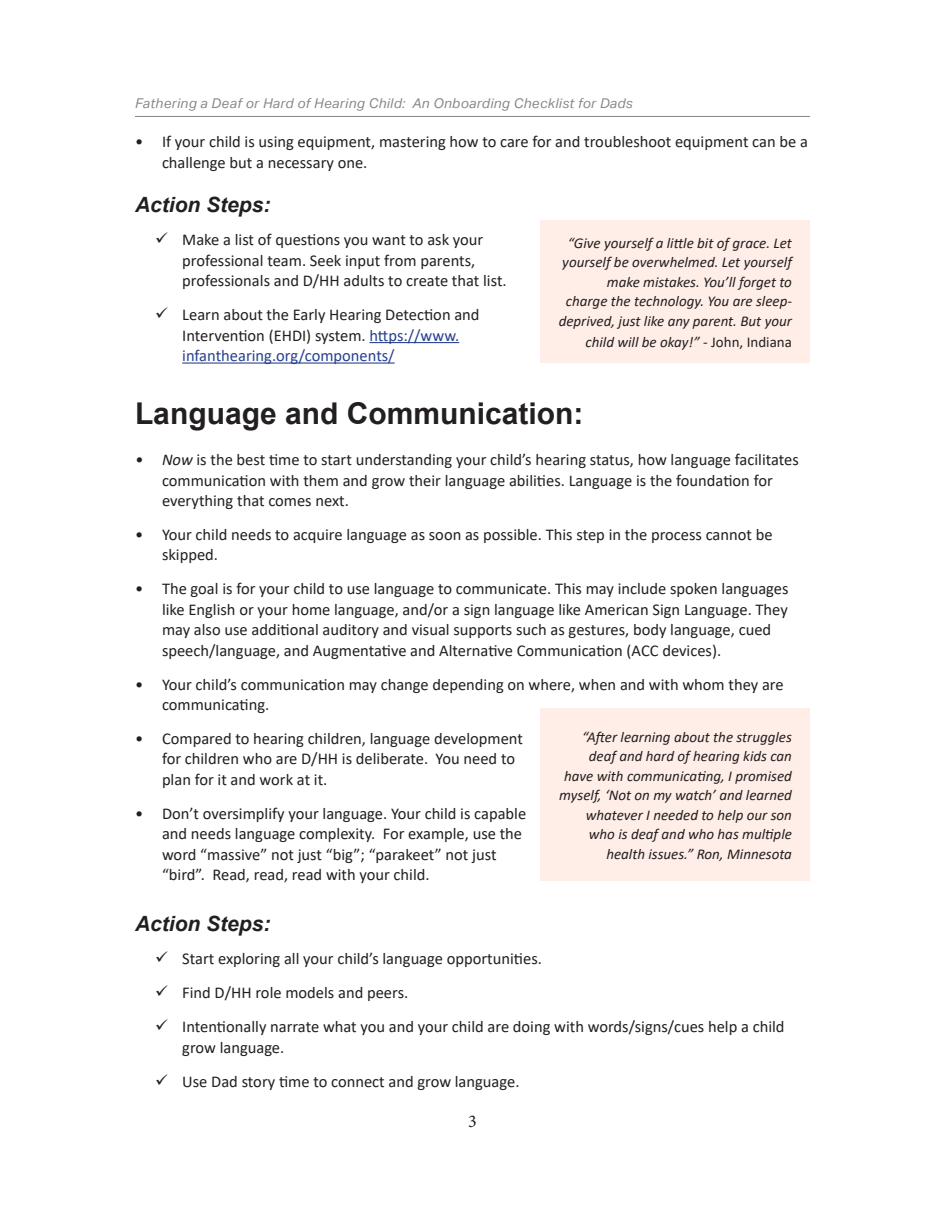
<style>
.page{position:relative;width:945px;height:1215px;background:#fff}
.page>*{position:absolute;margin:0;border:0;box-sizing:border-box;transform-origin:0 0}
.Main_Header_1{font:700 30px "Arial";color:#231f20}
.Action_Steps{font:italic 700 21px "Arial";color:#231f20}
.t1{font:18px "Minion Pro";color:#231f20}
.t2{font:16.5px/20.4px "Calibri";color:#231f20}
.t3{font:italic 15px/19.5px "Calibri";color:#231f20;text-align:right}
.t4{font:italic 13.5px "Aktiv Grotesk";letter-spacing:.03em;color:#878787}
.s1{color:#25408f}
.s2{font-style:italic}
.s3{font-style:normal}
</style>
<div class="page">
<hr style="left:135px;top:116px;width:675px;height:1px;background:#878787">
<hr style="left:369px;top:342px;width:90px;height:1px;background:#25408f">
<hr style="left:182px;top:362px;width:213px;height:2px;background:#25408f">
<div style="left:540px;top:221px;width:270px;height:142px;background:#ffeee8"></div>
<div style="left:540px;top:708px;width:270px;height:173px;background:#ffeee8"></div>
<p class="t4" style="left:135px;top:96px;width:499px">Fathering a Deaf or Hard of Hearing Child: An Onboarding Checklist for Dads</p>
<p class="t2" style="left:162px;top:131px;width:647px;text-indent:-27px">• If your child is using equipment, mastering how to care for and troubleshoot equipment can be a challenge but a necessary one.</p>
<p class="Action_Steps" style="left:135px;top:190px;width:137px">Action Steps:</p>
<p class="t2" style="left:182px;top:229px;width:326px">Make a list of questions you want to ask your professional team. Seek input from parents, professionals and D/HH adults to create that list.</p>
<p class="t2" style="left:182px;top:304px;width:299px">Learn about the Early Hearing Detection and<br>Intervention (EHDI) system. <span class="s1">https://www. infanthearing.org/components/</span></p>
<p class="Main_Header_1" style="left:135px;top:392px;width:450px">Language and Communication:</p>
<p class="t2" style="left:162px;top:449px;width:638px;text-indent:-27px"><span class="s2">• Now</span> is the best time to start understanding your child’s hearing status, how language facilitates communication with them and grow their language abilities. Language is the foundation for everything that comes next.</p>
<p class="t2" style="left:162px;top:524px;width:612px;text-indent:-27px">• Your child needs to acquire language as soon as possible. This step in the process cannot be skipped.</p>
<p class="t2" style="left:162px;top:578px;width:628px;text-indent:-27px">• The goal is for your child to use language to communicate. This may include spoken languages like English or your home language, and/or a sign language like American Sign Language. They may also use additional auditory and visual supports such as gestures, body language, cued speech/language, and Augmentative and Alternative Communication (ACC devices).</p>
<p class="t2" style="left:162px;top:673px;width:623px;text-indent:-27px">• Your child’s communication may change depending on where, when and with whom they are communicating.</p>
<p class="t2" style="left:162px;top:728px;width:362px;text-indent:-27px">• Compared to hearing children, language development for children who are D/HH is deliberate. You need to plan for it and work at it.</p>
<p class="t2" style="left:162px;top:803px;width:366px;text-indent:-27px">• Don’t oversimplify your language. Your child is capable and needs language complexity. For example, use the word “massive” not just “big”; “parakeet” not just “bird”. Read, read, read with your child.</p>
<p class="Action_Steps" style="left:135px;top:909px;width:137px">Action Steps:</p>
<p class="t2" style="left:182px;top:948px;width:361px">Start exploring all your child’s language opportunities.</p>
<p class="t2" style="left:182px;top:982px;width:228px">Find D/HH role models and peers.</p>
<p class="t2" style="left:182px;top:1016px;width:604px">Intentionally narrate what you and your child are doing with words/signs/cues help a child grow language.</p>
<p class="t2" style="left:182px;top:1071px;width:339px">Use Dad story time to connect and grow language.</p>
<p class="t3" style="left:559px;top:233px;width:235px">“Give yourself a little bit of grace. Let yourself be overwhelmed. Let yourself make mistakes. You’ll forget to<br>charge the technology. You are sleep&shy;deprived, just like any parent. But your</p>
<p class="t3" style="left:586px;top:332px;width:208px">child will be okay!” <span class="s3">- John, Indiana</span></p>
<p class="t3" style="left:559px;top:726px;width:234px">“After learning about the struggles deaf and hard of hearing kids can have with communicating, I promised myself, ‘Not on my watch’ and learned whatever I needed to help our son who is deaf and who has multiple health issues.” Ron, Minnesota</p>
<p class="t1" style="left:468px;top:1109px;width:10px">3</p>
</div>
